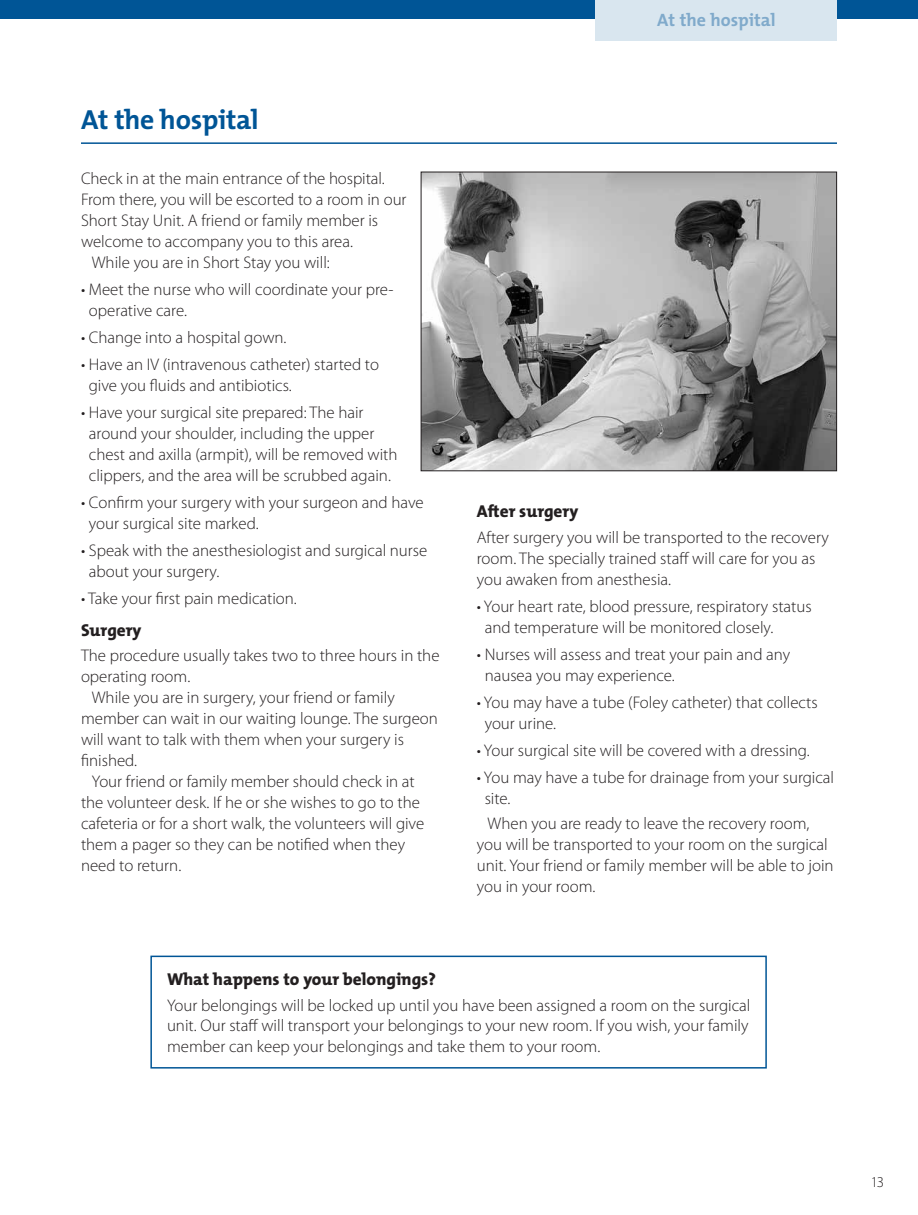
<style>
.page{position:relative;width:918px;height:1215px;background:#fff}
.page>*{position:absolute;margin:0;border:0;box-sizing:border-box;transform-origin:0 0}
.t1{font:700 27.75px "The Mix";letter-spacing:-.01em;color:#005596}
.t2{font:700 18px "The Mix";color:#80aacb}
.t3{font:800 17.25px "The Mix";color:#231f20}
.t4{font:300 16.8px/21px "Myriad Pro";color:#231f20}
.t5{font:300 15px "Myriad Pro";color:#231f20}
</style>
<div class="page">
<div style="left:0;top:0;width:918px;height:18px;background:#005596"></div>
<div style="left:596px;top:0;width:241px;height:40px;background:#d9e6ef"></div>
<div style="left:150px;top:956px;width:617px;height:113px;border:2px solid #005596"></div>
<img style="left:423px;top:174px;width:412px;height:295px">
<div style="left:421px;top:172px;width:416px;height:299px;border:1px solid #231f20"></div>
<hr style="left:81px;top:142px;width:756px;height:2px;background:#005596">
<h1 class="t1" style="left:81px;top:102px;width:179px">At the hospital</h1>
<p class="t4" style="left:81px;top:168px;width:303px">Check in at the main entrance of the hospital.</p>
<p class="t4" style="left:81px;top:189px;width:327px">From there, you will be escorted to a room in our</p>
<p class="t4" style="left:81px;top:210px;width:299px">Short Stay Unit. A friend or family member is</p>
<p class="t4" style="left:81px;top:231px;width:272px">welcome to accompany you to this area.</p>
<p class="t4" style="left:92px;top:252px;width:240px">While you are in Short Stay you will:</p>
<p class="t4" style="left:89px;top:279px;width:306px;text-indent:-8px">• Meet the nurse who will coordinate your pre&shy;operative care.</p>
<p class="t4" style="left:81px;top:327px;width:206px">• Change into a hospital gown.</p>
<p class="t4" style="left:89px;top:354px;width:292px;text-indent:-8px">• Have an IV (intravenous catheter) started to give you fluids and antibiotics.</p>
<p class="t4" style="left:89px;top:402px;width:310px;text-indent:-8px">• Have your surgical site prepared: The hair around your shoulder, including the upper chest and axilla (armpit), will be removed with clippers, and the area will be scrubbed again.</p>
<p class="t4" style="left:89px;top:492px;width:336px;text-indent:-8px">• Confirm your surgery with your surgeon and have your surgical site marked.</p>
<p class="t4" style="left:89px;top:540px;width:340px;text-indent:-8px">• Speak with the anesthesiologist and surgical nurse about your surgery.</p>
<p class="t4" style="left:81px;top:588px;width:216px">• Take your first pain medication.</p>
<p class="t3" style="left:81px;top:619px;width:62px">Surgery</p>
<p class="t4" style="left:81px;top:645px;width:360px">The procedure usually takes two to three hours in the</p>
<p class="t4" style="left:81px;top:666px;width:109px">operating room.</p>
<p class="t4" style="left:92px;top:687px;width:304px">While you are in surgery, your friend or family</p>
<p class="t4" style="left:81px;top:708px;width:358px">member can wait in our waiting lounge. The surgeon</p>
<p class="t4" style="left:81px;top:729px;width:325px">will want to talk with them when your surgery is</p>
<p class="t4" style="left:81px;top:750px;width:57px">finished.</p>
<p class="t4" style="left:92px;top:771px;width:325px">Your friend or family member should check in at</p>
<p class="t4" style="left:81px;top:792px;width:340px">the volunteer desk. If he or she wishes to go to the</p>
<p class="t4" style="left:81px;top:813px;width:345px">cafeteria or for a short walk, the volunteers will give</p>
<p class="t4" style="left:81px;top:834px;width:326px">them a pager so they can be notified when they</p>
<p class="t4" style="left:81px;top:855px;width:100px">need to return.</p>
<p class="t2" style="left:657px;top:9px;width:120px">At the hospital</p>
<p class="t3" style="left:477px;top:500px;width:103px">After surgery</p>
<p class="t4" style="left:477px;top:527px;width:354px">After surgery you will be transported to the recovery room. The specially trained staff will care for you as you awaken from anesthesia.</p>
<p class="t4" style="left:485px;top:596px;width:329px;text-indent:-8px">• Your heart rate, blood pressure, respiratory status and temperature will be monitored closely.</p>
<p class="t4" style="left:485px;top:644px;width:307px;text-indent:-8px">• Nurses will assess and treat your pain and any nausea you may experience.</p>
<p class="t4" style="left:485px;top:692px;width:335px;text-indent:-8px">• You may have a tube (Foley catheter) that collects your urine.</p>
<p class="t4" style="left:477px;top:740px;width:333px">• Your surgical site will be covered with a dressing.</p>
<p class="t4" style="left:485px;top:767px;width:351px;text-indent:-8px">• You may have a tube for drainage from your surgical site.</p>
<p class="t4" style="left:477px;top:813px;width:358px;text-indent:11px">When you are ready to leave the recovery room, you will be transported to your room on the surgical unit. Your friend or family member will be able to join you in your room.</p>
<p class="t3" style="left:167px;top:968px;width:270px">What happens to your belongings?</p>
<p class="t4" style="left:167px;top:995px;width:585px;text-align:justify">Your belongings will be locked up until you have been assigned a room on the surgical unit. Our staff will transport your belongings to your new room. If you wish, your family member can keep your belongings and take them to your room.</p>
<p class="t5" style="left:871px;top:1174px;width:15px">13</p>
</div>
